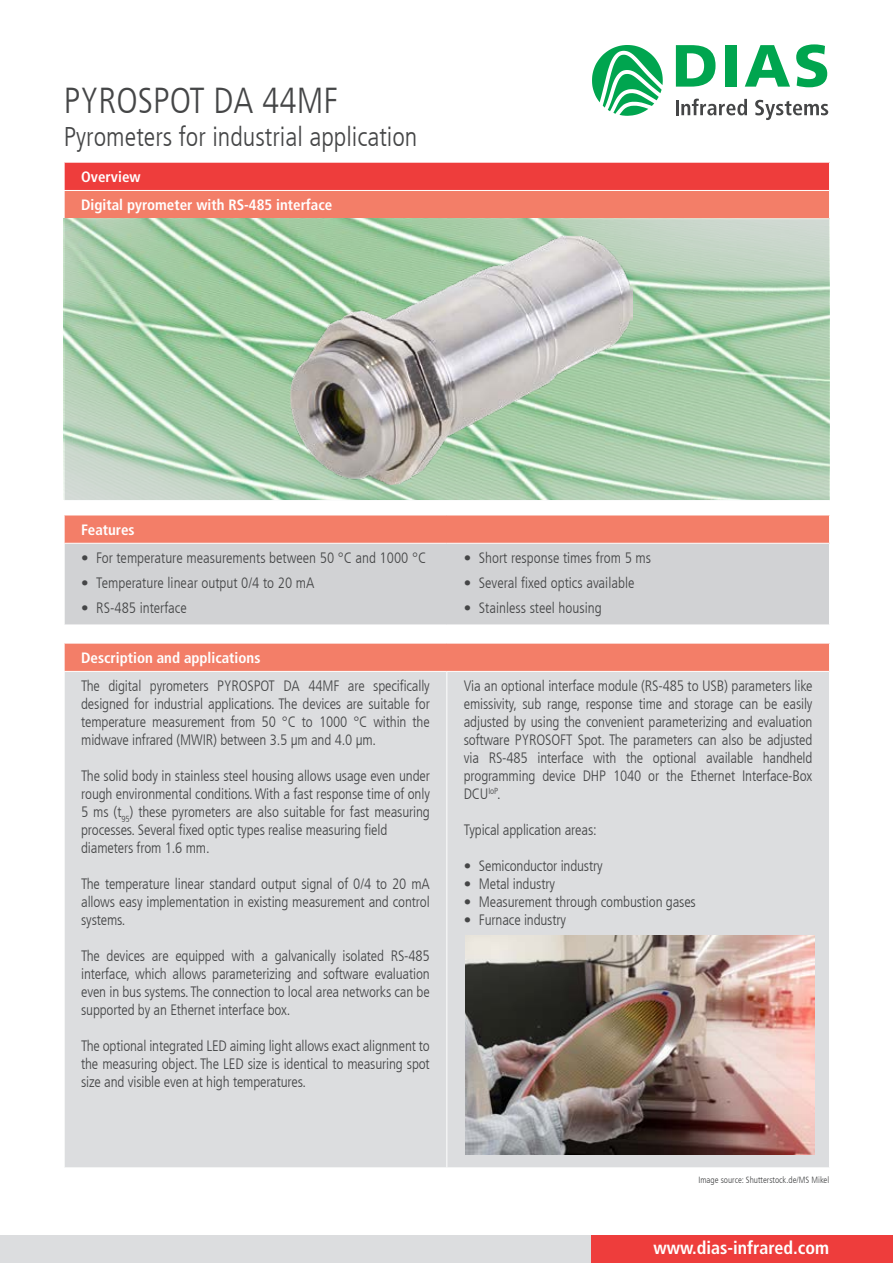
<style>
.page{position:relative;width:893px;height:1263px;background:#fff}
.page>*{position:absolute;margin:0;border:0;box-sizing:border-box;transform-origin:0 0}
.t1{font:300 condensed 36px "Frutiger LT Com";color:#454647}
.t2{font:300 condensed 27px "Frutiger LT Com";color:#454647}
.t3{font:700 condensed 18px "Frutiger LT Com";color:#fff}
.t4{font:300 condensed 15px/18px "Frutiger LT Com";letter-spacing:-.01em;color:#454647;text-align:justify}
.t5{font:700 condensed 15px/28.2px "Frutiger LT Com";color:#fff}
.t6{font:300 condensed 9px "Frutiger LT Com";color:#454647}
</style>
<div class="page">
<svg style="left:592px;top:45px;width:71px;height:71px"></svg>
<svg style="left:676px;top:99px;width:71px;height:16px"></svg>
<svg style="left:755px;top:100px;width:73px;height:20px"></svg>
<svg style="left:676px;top:45px;width:39px;height:42px"></svg>
<div style="left:726px;top:45px;width:11px;height:42px;background:#00a54f"></div>
<svg style="left:745px;top:45px;width:45px;height:42px"></svg>
<svg style="left:796px;top:44px;width:31px;height:43px"></svg>
<div style="left:64px;top:162px;width:765px;height:28px;background:#ee3d3c"></div>
<div style="left:64px;top:190px;width:765px;height:29px;background:#f37e68"></div>
<hr style="left:64px;top:162px;width:766px;height:1px;background:#fff">
<hr style="left:64px;top:190px;width:766px;height:1px;background:#fff">
<svg style="left:64px;top:163px;width:1px;height:55px"></svg>
<hr style="left:64px;top:218px;width:766px;height:1px;background:#fff">
<div style="left:0;top:1236px;width:592px;height:27px;background:#dcdddf"></div>
<div style="left:591px;top:1236px;width:302px;height:27px;background:#ee3d3c"></div>
<div style="left:64px;top:515px;width:765px;height:28px;background:#f37e68"></div>
<div style="left:65px;top:544px;width:764px;height:81px;background:#d1d2d4"></div>
<hr style="left:64px;top:515px;width:383px;height:1px;background:#fff">
<svg style="left:64px;top:515px;width:1px;height:28px"></svg>
<hr style="left:447px;top:515px;width:383px;height:1px;background:#fff">
<div style="left:64px;top:643px;width:765px;height:28px;background:#f37e68"></div>
<div style="left:65px;top:672px;width:764px;height:495px;background:#dcdddf"></div>
<hr style="left:64px;top:643px;width:383px;height:1px;background:#fff">
<svg style="left:64px;top:643px;width:1px;height:28px"></svg>
<hr style="left:447px;top:643px;width:383px;height:1px;background:#fff">
<hr style="left:446px;top:672px;width:1px;height:495px;background:#fff">
<img style="left:64px;top:219px;width:765px;height:281px">
<img style="left:291px;top:236px;width:342px;height:248px">
<img style="left:466px;top:935px;width:348px;height:220px">
<h1 class="t1" style="left:64px;top:80px;width:276px">PYROSPOT DA 44MF</h1>
<h2 class="t2" style="left:64px;top:121px;width:355px">Pyrometers for industrial application</h2>
<p class="t5" style="left:81px;top:163px;width:253px">Overview<br>Digital pyrometer with RS-485 interface</p>
<p class="t5" style="left:81px;top:515px;width:55px">Features</p>
<p class="t4" style="left:81px;top:549px;width:346px">• For temperature measurements between 50 °C and 1000 °C</p>
<p class="t4" style="left:81px;top:574px;width:235px">• Temperature linear output 0/4 to 20 mA</p>
<p class="t4" style="left:81px;top:598px;width:107px">• RS-485 interface</p>
<p class="t5" style="left:81px;top:644px;width:181px">Description and applications</p>
<p class="t4" style="left:81px;top:677px;width:350px">The digital pyrometers PYROSPOT DA 44MF are specifically designed for industrial applications. The devices are suitable for temperature measurement from 50 °C to 1000 °C within the midwave infrared (MWIR) between 3.5 µm and 4.0 µm.</p>
<p class="t4" style="left:81px;top:767px;width:350px;text-align:left">The solid body in stainless steel housing allows usage even under rough environmental conditions. With a fast response time of only 5 ms (t<sub>95</sub>) these pyrometers are also suitable for fast measuring processes. Several fixed optic types realise measuring field diameters from 1.6 mm.</p>
<p class="t4" style="left:81px;top:875px;width:350px">The temperature linear standard output signal of 0/4 to 20 mA allows easy implementation in existing measurement and control systems.</p>
<p class="t4" style="left:81px;top:947px;width:350px">The devices are equipped with a galvanically isolated RS-485 interface, which allows parameterizing and software evaluation even in bus systems. The connection to local area networks can be supported by an Ethernet interface box.</p>
<p class="t4" style="left:81px;top:1037px;width:350px">The optional integrated LED aiming light allows exact alignment to the measuring object. The LED size is identical to measuring spot size and visible even at high temperatures.</p>
<p class="t4" style="left:464px;top:549px;width:189px">• Short response times from 5 ms</p>
<p class="t4" style="left:464px;top:574px;width:172px">• Several fixed optics available</p>
<p class="t4" style="left:464px;top:598px;width:139px">• Stainless steel housing</p>
<p class="t4" style="left:464px;top:677px;width:350px">Via an optional interface module (RS-485 to USB) parameters like emissivity, sub range, response time and storage can be easily adjusted by using the convenient parameterizing and evaluation software PYROSOFT Spot. The parameters can also be adjusted via RS-485 interface with the optional available handheld programming device DHP 1040 or the Ethernet Interface-Box DCU<sup>IoP</sup>.</p>
<p class="t4" style="left:464px;top:821px;width:134px">Typical application areas:</p>
<p class="t4" style="left:464px;top:857px;width:140px">• Semiconductor industry</p>
<p class="t4" style="left:464px;top:875px;width:93px">• Metal industry</p>
<p class="t4" style="left:464px;top:893px;width:234px">• Measurement through combustion gases</p>
<p class="t4" style="left:464px;top:911px;width:104px">• Furnace industry</p>
<p class="t6" style="left:698px;top:1175px;width:132px">Image source: Shutterstock.de/MS Mikel</p>
<p class="t3" style="left:653px;top:1236px;width:177px">www.dias-infrared.com</p>
</div>
